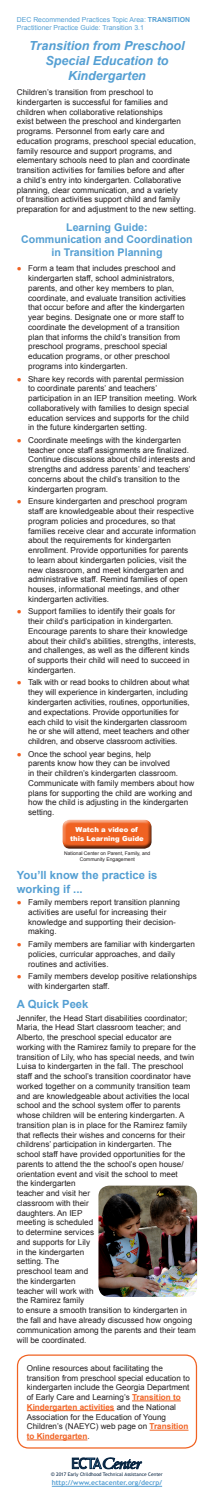
<style>
.page{position:relative;width:214px;height:1504px;background:#fff}
.page>*{position:absolute;margin:0;border:0;box-sizing:border-box;transform-origin:0 0}
.t1{font:italic 700 12.5px/15px "Arial";color:#549fd3;text-align:center}
.t2{font:700 11.25px/13.5px "Arial";color:#549fd3}
.t3{font:700 10.62px/12.8px "Arial";color:#549fd3;text-align:center}
.t4{font:8.12px/9.8px "Arial";color:#231f20}
.t5{font:6.88px/8.2px "Arial";color:#549fd3}
.t6{font:700 6.88px "Trebuchet MS";color:#549fd3}
.t7{font:900 6.88px "Arial";color:#fff}
.t8{font:5px/6px "Arial";color:#231f20;text-align:center}
.t9{font:4.88px "Trebuchet MS";color:#082442}
.s1{font-weight:700}
.s2{color:#f06222}
.s3{font-weight:700;color:#f06222}
.s4{font-family:"Arial"}
</style>
<div class="page">
<div style="left:17px;top:1354px;width:180px;height:94px;border:1px solid #f06222;border-radius:11px"></div>
<hr style="left:52px;top:1485px;width:110px;height:1px;background:#549fd3">
<div style="left:62px;top:819px;width:91px;height:25px;background:#fff;opacity:.75"></div>
<div style="left:62px;top:820px;width:91px;height:29px;background:#231f20;opacity:.75"></div>
<svg style="left:72px;top:1457px;width:70px;height:12px"></svg>
<hr style="left:132px;top:1400px;width:49px;height:1px;background:#f06222">
<hr style="left:27px;top:1409px;width:87px;height:1px;background:#f06222">
<hr style="left:149px;top:1429px;width:39px;height:1px;background:#f06222">
<hr style="left:27px;top:1439px;width:60px;height:1px;background:#f06222">
<img style="left:98px;top:1185px;width:99px;height:111px">
<p class="t5" style="left:17px;top:15px;width:174px">DEC Recommended Practices Topic Area: <span class="s1">TRANSITION<br></span>Practitioner Practice Guide: Transition 3.1</p>
<p class="t1" style="left:29px;top:38px;width:157px">Transition from Preschool<br>Special Education to<br>Kindergarten</p>
<p class="t4" style="left:17px;top:87px;width:180px">Children’s transition from preschool to kindergarten is successful for families and children when collaborative relationships<br>exist between the preschool and kindergarten programs. Personnel from early care and education programs, preschool special education, family resource and support programs, and elementary schools need to plan and coordinate transition activities for families before and after<br>a child’s entry into kindergarten. Collaborative planning, clear communication, and a variety<br>of transition activities support child and family preparation for and adjustment to the new setting.</p>
<p class="t3" style="left:66px;top:221px;width:83px">Learning Guide:</p>
<p class="t3" style="left:21px;top:233px;width:173px">Communication and Coordination in Transition Planning</p>
<p class="t4" style="left:28px;top:264px;width:159px;text-indent:-11px"><span class="s2">●</span> Form a team that includes preschool and kindergarten staff, school administrators, parents, and other key members to plan, coordinate, and evaluate transition activities that occur before and after the kindergarten year begins. Designate one or more staff to coordinate the development of a transition plan that informs the child’s transition from preschool programs, preschool special education programs, or other preschool programs into kindergarten.</p>
<p class="t4" style="left:28px;top:374px;width:170px;text-indent:-11px"><span class="s2">●</span> Share key records with parental permission<br>to coordinate parents’ and teachers’ participation in an IEP transition meeting. Work collaboratively with families to design special education services and supports for the child in the future kindergarten setting.</p>
<p class="t4" style="left:28px;top:435px;width:169px;text-indent:-11px"><span class="s2">●</span> Coordinate meetings with the kindergarten teacher once staff assignments are finalized.<br>Continue discussions about child interests and strengths and address parents’ and teachers’ concerns about the child’s transition to the kindergarten program.</p>
<p class="t4" style="left:28px;top:496px;width:169px;text-indent:-11px"><span class="s2">●</span> Ensure kindergarten and preschool program staff are knowledgeable about their respective program policies and procedures, so that families receive clear and accurate information about the requirements for kindergarten enrollment. Provide opportunities for parents to learn about kindergarten policies, visit the new classroom, and meet kindergarten and administrative staff. Remind families of open houses, informational meetings, and other kindergarten activities.</p>
<p class="t4" style="left:28px;top:606px;width:169px;text-indent:-11px"><span class="s2">●</span> Support families to identify their goals for<br>their child’s participation in kindergarten.<br>Encourage parents to share their knowledge about their child’s abilities, strengths, interests, and challenges, as well as the different kinds of supports their child will need to succeed in kindergarten.</p>
<p class="t4" style="left:28px;top:677px;width:163px;text-indent:-11px"><span class="s2">●</span> Talk with or read books to children about what they will experience in kindergarten, including kindergarten activities, routines, opportunities, and expectations. Provide opportunities for each child to visit the kindergarten classroom he or she will attend, meet teachers and other children, and observe classroom activities.</p>
<p class="t4" style="left:28px;top:748px;width:168px;text-indent:-11px"><span class="s2">●</span> Once the school year begins, help<br>parents know how they can be involved<br>in their children’s kindergarten classroom.<br>Communicate with family members about how plans for supporting the child are working and how the child is adjusting in the kindergarten setting.</p>
<p class="t7" style="left:76px;top:824px;width:64px">Watch a video of</p>
<p class="t7" style="left:70px;top:833px;width:75px">this Learning Guide</p>
<p class="t8" style="left:64px;top:850px;width:88px">National Center on Parent, Family, and<br>Community Engagement</p>
<p class="t2" style="left:17px;top:868px;width:142px">You’ll know the practice is working if ...</p>
<p class="t4" style="left:28px;top:897px;width:153px;text-indent:-11px"><span class="s2">●</span> Family members report transition planning activities are useful for increasing their knowledge and supporting their decision&shy;making.</p>
<p class="t4" style="left:28px;top:939px;width:168px;text-indent:-11px"><span class="s2">●</span> Family members are familiar with kindergarten policies, curricular approaches, and daily routines and activities.</p>
<p class="t4" style="left:28px;top:971px;width:170px;text-indent:-11px"><span class="s2">●</span> Family members develop positive relationships with kindergarten staff.</p>
<p class="t2" style="left:17px;top:997px;width:73px">A Quick Peek</p>
<p class="t4" style="left:17px;top:1012px;width:180px">Jennifer, the Head Start disabilities coordinator; Maria, the Head Start classroom teacher; and Alberto, the preschool special educator are working with the Ramirez family to prepare for the transition of Lily, who has special needs, and twin Luisa to kindergarten in the fall. The preschool staff and the school’s transition coordinator have worked together on a community transition team and are knowledgeable about activities the local school and the school system offer to parents whose children will be entering kindergarten. A transition plan is in place for the Ramirez family that reflects their wishes and concerns for their childrens’ participation in kindergarten. The school staff have provided opportunities for the parents to attend the the school’s open house/ orientation event and visit the school to meet<br>the kindergarten<br>teacher and visit her<br>classroom with their<br>daughters. An IEP<br>meeting is scheduled<br>to determine services<br>and supports for Lily<br>in the kindergarten<br>setting. The<br>preschool team and<br>the kindergarten<br>teacher will work with<br>the Ramirez family<br>to ensure a smooth transition to kindergarten in the fall and have already discussed how ongoing communication among the parents and their team will be coordinated.</p>
<p class="t4" style="left:27px;top:1362px;width:165px">Online resources about facilitating the transition from preschool special education to kindergarten include the Georgia Department of Early Care and Learning’s <span class="s3">Transition to Kindergarten activities</span> and the National Association for the Education of Young Children’s (NAEYC) web page on <span class="s3">Transition to Kindergarten</span>.</p>
<p class="t9" style="left:51px;top:1470px;width:113px"><span class="s4">©</span> 2017 Early Childhood Technical Assistance Center</p>
<p class="t6" style="left:52px;top:1478px;width:112px">http://www.ectacenter.org/decrp/</p>
</div>
